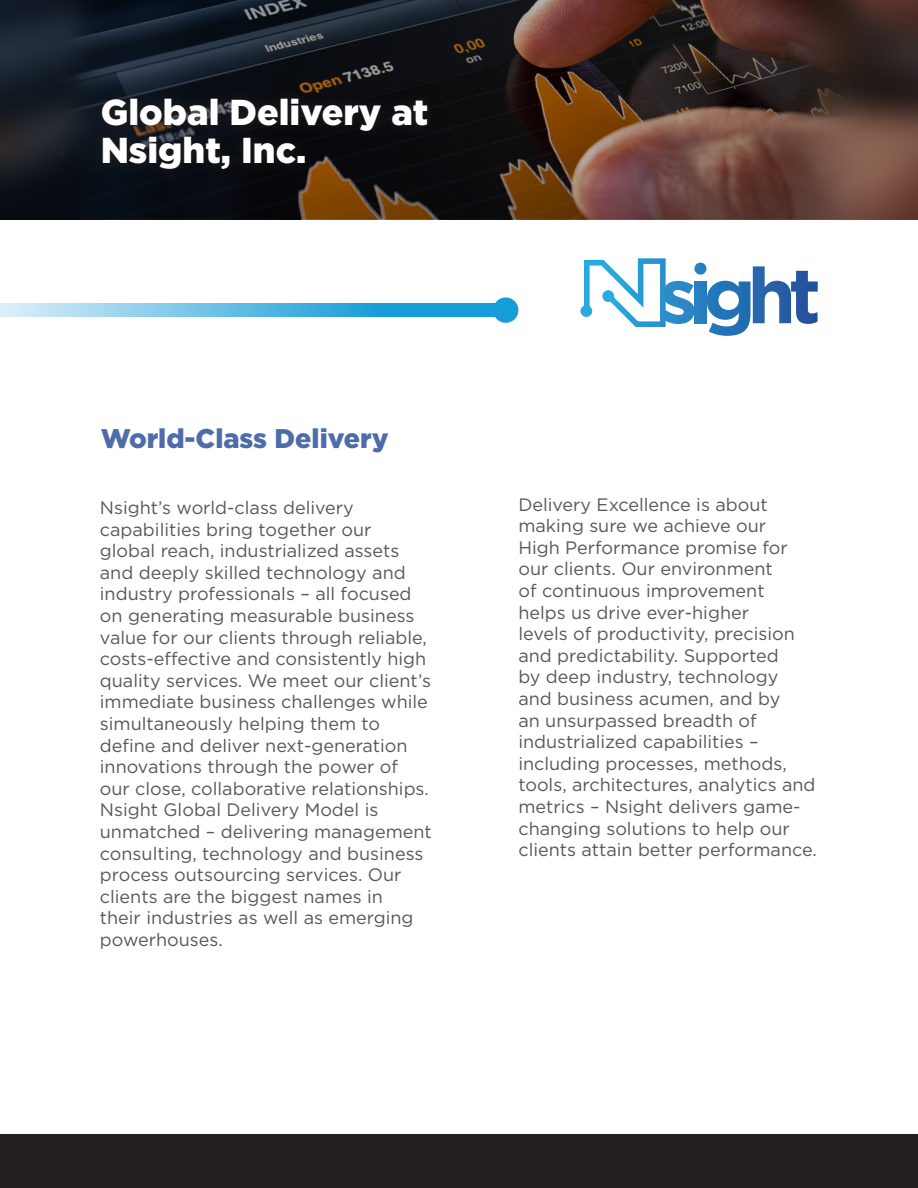
<style>
.page{position:relative;width:918px;height:1188px;background:#fff}
.page>*{position:absolute;margin:0;border:0;box-sizing:border-box;transform-origin:0 0}
.t1{font:900 36px/37.5px "Gotham";color:#fff}
.t2{font:900 27px "Gotham";color:#4e6ca9}
.t3{font:18px/21.6px "Gotham";color:#57585a}
</style>
<div class="page">
<img style="left:0;top:0;width:918px;height:219px">
<div style="left:0;top:1134px;width:918px;height:54px;background:#231f20"></div>
<svg style="left:580px;top:258px;width:238px;height:78px"></svg>
<div style="left:493px;top:297px;width:25px;height:26px;background:#169cd8;border-radius:50%"></div>
<svg style="left:0;top:303px;width:495px;height:14px"></svg>
<div style="left:90px;top:86px;width:350px;height:96px;background:#231f20;opacity:.95"></div>
<h1 class="t1" style="left:101px;top:94px;width:329px">Global Delivery at<br>Nsight, Inc.</h1>
<p class="t2" style="left:101px;top:419px;width:289px">World-Class Delivery</p>
<p class="t3" style="left:100px;top:497px;width:333px">Nsight’s world-class delivery capabilities bring together our<br>global reach, industrialized assets and deeply skilled technology and industry professionals – all focused on generating measurable business value for our clients through reliable, costs-effective and consistently high quality services. We meet our client’s immediate business challenges while simultaneously helping them to define and deliver next-generation innovations through the power of our close, collaborative relationships.<br>Nsight Global Delivery Model is unmatched – delivering management consulting, technology and business process outsourcing services. Our clients are the biggest names in<br>their industries as well as emerging powerhouses.</p>
<p class="t3" style="left:518px;top:493px;width:300px">Delivery Excellence is about making sure we achieve our<br>High Performance promise for our clients. Our environment<br>of continuous improvement<br>helps us drive ever-higher<br>levels of productivity, precision and predictability. Supported<br>by deep industry, technology<br>and business acumen, and by<br>an unsurpassed breadth of industrialized capabilities – including processes, methods, tools, architectures, analytics and metrics – Nsight delivers game&shy;changing solutions to help our clients attain better performance.</p>
</div>
